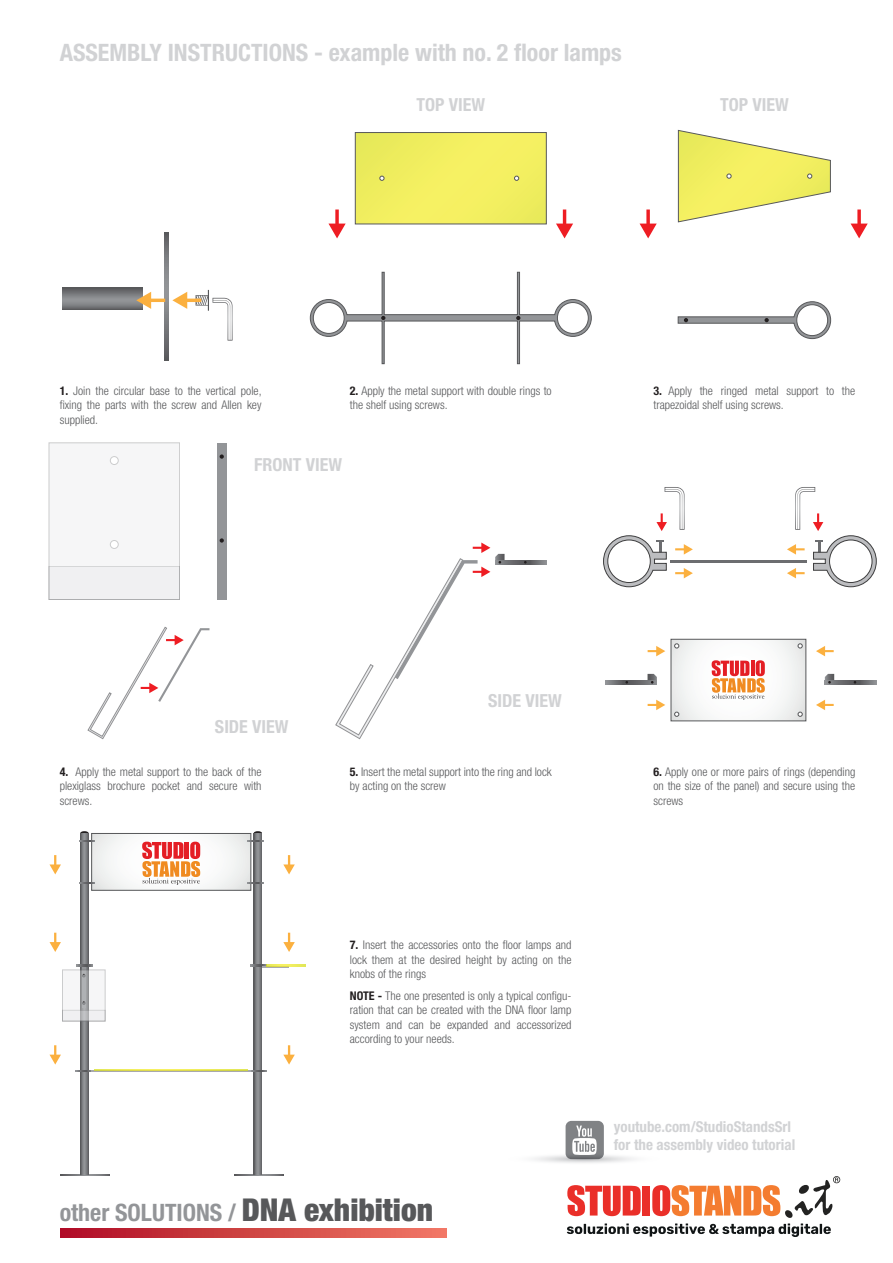
<style>
.page{position:relative;width:893px;height:1263px;background:#fff}
.page>*{position:absolute;margin:0;border:0;box-sizing:border-box;transform-origin:0 0}
.t1{font:700 condensed 24px "Helvetica Neue LT Pro";color:#d1d2d4}
.t2{font:700 condensed 24px "Helvetica Neue LT Pro";color:#939598}
.t3{font:700 condensed 18px "Helvetica Neue LT Pro";color:#d1d2d4}
.t4{font:700 condensed 15px/18px "Helvetica Neue LT Pro";color:#d1d2d4}
.t5{font:300 condensed 12px/14.4px "Helvetica Neue LT Pro";color:#57585a;text-align:justify}
.s1{font-weight:700;color:#231f20}
.s2{font-weight:900;font-size:31.5px;color:#57585a}
</style>
<div class="page">
<svg style="left:164px;top:232px;width:5px;height:128px"></svg>
<svg style="left:62px;top:288px;width:81px;height:21px;background:#7a7b7e"></svg>
<svg style="left:136px;top:292px;width:29px;height:17px"></svg>
<svg style="left:172px;top:290px;width:61px;height:51px"></svg>
<svg style="left:566px;top:1121px;width:38px;height:30px"></svg>
<svg style="left:506px;top:1151px;width:154px;height:15px"></svg>
<svg style="left:60px;top:1228px;width:386px;height:9px;background:#cf4344"></svg>
<svg style="left:355px;top:132px;width:192px;height:93px;background:#ebe860"></svg>
<svg style="left:328px;top:209px;width:18px;height:29px"></svg>
<svg style="left:556px;top:209px;width:17px;height:29px"></svg>
<svg style="left:640px;top:209px;width:17px;height:29px"></svg>
<svg style="left:851px;top:209px;width:17px;height:29px"></svg>
<svg style="left:310px;top:271px;width:282px;height:93px"></svg>
<svg style="left:677px;top:301px;width:154px;height:38px"></svg>
<svg style="left:677px;top:130px;width:154px;height:93px"></svg>
<div style="left:49px;top:442px;width:131px;height:158px;background:#f6f6f7"></div>
<div style="left:217px;top:443px;width:9px;height:156px;background:#939598"></div>
<svg style="left:220px;top:454px;width:4px;height:5px"></svg>
<svg style="left:220px;top:538px;width:4px;height:5px"></svg>
<svg style="left:88px;top:627px;width:121px;height:112px"></svg>
<svg style="left:505px;top:560px;width:42px;height:4px"></svg>
<svg style="left:834px;top:680px;width:42px;height:4px"></svg>
<svg style="left:825px;top:674px;width:9px;height:10px"></svg>
<svg style="left:605px;top:680px;width:42px;height:4px"></svg>
<svg style="left:335px;top:542px;width:170px;height:197px"></svg>
<hr style="left:670px;top:560px;width:136px;height:3px;background:#6c6d70">
<svg style="left:603px;top:487px;width:90px;height:100px"></svg>
<svg style="left:787px;top:487px;width:90px;height:100px"></svg>
<svg style="left:647px;top:638px;width:160px;height:84px"></svg>
<svg style="left:816px;top:700px;width:18px;height:10px"></svg>
<svg style="left:816px;top:646px;width:18px;height:10px"></svg>
<svg style="left:61px;top:1174px;width:49px;height:2px"></svg>
<svg style="left:80px;top:833px;width:9px;height:341px;background:#77787b"></svg>
<svg style="left:80px;top:831px;width:9px;height:2px"></svg>
<svg style="left:62px;top:965px;width:44px;height:56px"></svg>
<svg style="left:234px;top:1174px;width:49px;height:2px"></svg>
<svg style="left:254px;top:833px;width:8px;height:341px;background:#7b7c7f"></svg>
<svg style="left:254px;top:831px;width:8px;height:2px"></svg>
<svg style="left:251px;top:965px;width:38px;height:2px"></svg>
<hr style="left:267px;top:965px;width:38px;height:1px;background:#efed5e">
<svg style="left:251px;top:1070px;width:16px;height:2px"></svg>
<svg style="left:76px;top:1070px;width:16px;height:2px"></svg>
<hr style="left:92px;top:1070px;width:159px;height:2px;background:#a8a9ad">
<svg style="left:95px;top:1069px;width:153px;height:1px"></svg>
<svg style="left:93px;top:835px;width:156px;height:54px"></svg>
<div style="left:91px;top:833px;width:160px;height:58px;border:1px solid #57585a"></div>
<svg style="left:142px;top:842px;width:58px;height:43px"></svg>
<svg style="left:248px;top:840px;width:15px;height:1px"></svg>
<svg style="left:79px;top:840px;width:16px;height:1px"></svg>
<svg style="left:248px;top:882px;width:15px;height:2px"></svg>
<svg style="left:79px;top:882px;width:16px;height:2px"></svg>
<svg style="left:283px;top:855px;width:12px;height:19px"></svg>
<svg style="left:50px;top:855px;width:11px;height:19px"></svg>
<svg style="left:283px;top:933px;width:12px;height:19px"></svg>
<svg style="left:50px;top:933px;width:11px;height:19px"></svg>
<svg style="left:283px;top:1045px;width:12px;height:19px"></svg>
<svg style="left:50px;top:1045px;width:11px;height:19px"></svg>
<svg style="left:567px;top:1176px;width:273px;height:61px"></svg>
<h1 class="t1" style="left:60px;top:38px;width:564px">ASSEMBLY INSTRUCTIONS - example with no. 2 floor lamps</h1>
<h2 class="t3" style="left:416px;top:94px;width:70px">TOP VIEW</h2>
<h2 class="t3" style="left:720px;top:94px;width:70px">TOP VIEW</h2>
<p class="t5" style="left:60px;top:383px;width:203px"><span class="s1">1.</span> Join the circular base to the vertical pole, fixing the parts with the screw and Allen key supplied.</p>
<p class="t5" style="left:350px;top:383px;width:203px"><span class="s1">2.</span> Apply the metal support with double rings to the shelf using screws.</p>
<h2 class="t3" style="left:254px;top:453px;width:89px">FRONT VIEW</h2>
<p class="t5" style="left:653px;top:383px;width:203px"><span class="s1">3.</span> Apply the ringed metal support to the trapezoidal shelf using screws.</p>
<h2 class="t3" style="left:215px;top:715px;width:75px">SIDE VIEW</h2>
<h2 class="t3" style="left:488px;top:690px;width:75px">SIDE VIEW</h2>
<p class="t5" style="left:60px;top:764px;width:203px"><span class="s1">4.</span> Apply the metal support to the back of the plexiglass brochure pocket and secure with screws.</p>
<p class="t5" style="left:350px;top:764px;width:203px"><span class="s1">5.</span> Insert the metal support into the ring and lock by acting on the screw</p>
<p class="t5" style="left:653px;top:764px;width:203px"><span class="s1">6.</span> Apply one or more pairs of rings (depending on the size of the panel) and secure using the screws</p>
<p class="t5" style="left:350px;top:938px;width:223px"><span class="s1">7.</span> Insert the accessories onto the floor lamps and lock them at the desired height by acting on the knobs of the rings</p>
<p class="t5" style="left:350px;top:988px;width:223px"><span class="s1">NOTE -</span> The one presented is only a typical configu&shy;ration that can be created with the DNA floor lamp system and can be expanded and accessorized according to your needs.</p>
<h1 class="t2" style="left:60px;top:1198px;width:375px">other SOLUTIONS / <span class="s2">DNA exhibition</span></h1>
<p class="t4" style="left:614px;top:1117px;width:183px">youtube.com/StudioStandsSrl for the assembly video tutorial</p>
</div>
